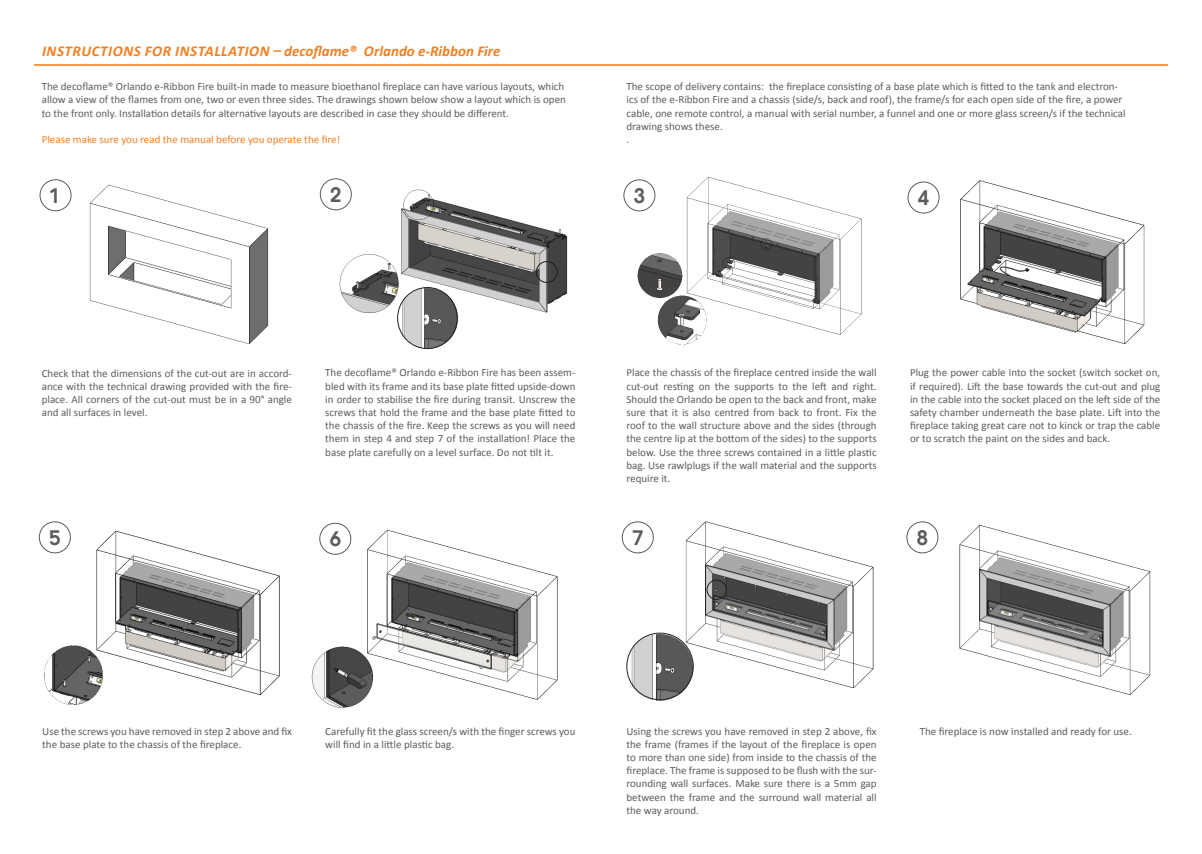
<style>
.page{position:relative;width:1202px;height:854px;background:#fff}
.page>*{position:absolute;margin:0;border:0;box-sizing:border-box;transform-origin:0 0}
.t1{font:600 20px "Atlanta";color:#5c5c5f}
.t2{font:italic 700 15px "Calibri";letter-spacing:.025em;color:#f57f21}
.t3{font:11px/13.2px "Calibri";color:#5c5c5f;text-align:justify}
.t4{font:11px "Calibri";color:#f57f21}
</style>
<div class="page">
<img style="left:89px;top:184px;width:180px;height:160px">
<div style="left:40px;top:179px;width:32px;height:32px;border:1px solid #5c5c5f;border-radius:50%"></div>
<img style="left:337px;top:186px;width:231px;height:164px">
<div style="left:397px;top:287px;width:60px;height:61px;border:1px solid #231f20;border-radius:50%"></div>
<div style="left:536px;top:261px;width:21px;height:21px;border:1px solid #231f20;border-radius:50%"></div>
<div style="left:320px;top:178px;width:32px;height:32px;border:1px solid #5c5c5f;border-radius:50%"></div>
<hr style="left:34px;top:64px;width:1134px;height:2px;background:#f79647">
<img style="left:633px;top:176px;width:229px;height:169px">
<div style="left:623px;top:179px;width:32px;height:32px;border:1px solid #5c5c5f;border-radius:50%"></div>
<img style="left:934px;top:180px;width:211px;height:164px">
<div style="left:907px;top:181px;width:33px;height:32px;border:1px solid #5c5c5f;border-radius:50%"></div>
<img style="left:39px;top:523px;width:241px;height:182px">
<div style="left:39px;top:521px;width:32px;height:32px;border:1px solid #5c5c5f;border-radius:50%"></div>
<img style="left:335px;top:524px;width:223px;height:176px">
<div style="left:319px;top:522px;width:32px;height:32px;border:1px solid #5c5c5f;border-radius:50%"></div>
<img style="left:624px;top:521px;width:250px;height:180px">
<div style="left:627px;top:632px;width:66px;height:67px;border:1px solid #231f20;border-radius:50%"></div>
<div style="left:707px;top:579px;width:19px;height:20px;border:1px solid #231f20;border-radius:50%"></div>
<div style="left:622px;top:521px;width:32px;height:32px;border:1px solid #5c5c5f;border-radius:50%"></div>
<img style="left:959px;top:524px;width:192px;height:171px">
<div style="left:906px;top:521px;width:32px;height:32px;border:1px solid #5c5c5f;border-radius:50%"></div>
<img style="left:311px;top:637px;width:71px;height:71px">
<p class="t2" style="left:42px;top:41px;width:460px">INSTRUCTIONS FOR INSTALLATION – decoflame® Orlando e-Ribbon Fire</p>
<p class="t3" style="left:42px;top:80px;width:526px;text-align:left">The decoflame® Orlando e-Ribbon Fire built-in made to measure bioethanol fireplace can have various layouts, which allow a view of the flames from one, two or even three sides. The drawings shown below show a layout which is open to the front only. Installation details for alternative layouts are described in case they should be different.</p>
<p class="t4" style="left:42px;top:132px;width:300px">Please make sure you read the manual before you operate the fire!</p>
<p class="t1" style="left:49px;top:181px;width:13px">1</p>
<p class="t1" style="left:330px;top:180px;width:13px">2</p>
<p class="t3" style="left:626px;top:80px;width:501px;text-align:left">The scope of delivery contains: the fireplace consisting of a base plate which is fitted to the tank and electron&shy;ics of the e-Ribbon Fire and a chassis (side/s, back and roof), the frame/s for each open side of the fire, a power cable, one remote control, a manual with serial number, a funnel and one or more glass screen/s if the technical drawing shows these.</p>
<p class="t3" style="left:626px;top:133px;width:4px">.</p>
<p class="t1" style="left:634px;top:181px;width:13px">3</p>
<p class="t1" style="left:918px;top:183px;width:13px">4</p>
<p class="t3" style="left:42px;top:366px;width:252px">Check that the dimensions of the cut-out are in accord&shy;ance with the technical drawing provided with the fire&shy;place. All corners of the cut-out must be in a 90° angle and all surfaces in level.</p>
<p class="t3" style="left:325px;top:366px;width:252px">The decoflame® Orlando e-Ribbon Fire has been assem&shy;bled with its frame and its base plate fitted upside-down in order to stabilise the fire during transit. Unscrew the screws that hold the frame and the base plate fitted to the chassis of the fire. Keep the screws as you will need them in step 4 and step 7 of the installation! Place the base plate carefully on a level surface. Do not tilt it.</p>
<p class="t3" style="left:626px;top:366px;width:252px">Place the chassis of the fireplace centred inside the wall cut-out resting on the supports to the left and right.<br>Should the Orlando be open to the back and front, make sure that it is also centred from back to front. Fix the roof to the wall structure above and the sides (through the centre lip at the bottom of the sides) to the supports below. Use the three screws contained in a little plastic bag. Use rawlplugs if the wall material and the supports require it.</p>
<p class="t3" style="left:910px;top:366px;width:252px">Plug the power cable into the socket (switch socket on, if required). Lift the base towards the cut-out and plug in the cable into the socket placed on the left side of the safety chamber underneath the base plate. Lift into the fireplace taking great care not to kinck or trap the cable or to scratch the paint on the sides and back.</p>
<p class="t1" style="left:49px;top:523px;width:13px">5</p>
<p class="t1" style="left:330px;top:524px;width:13px">6</p>
<p class="t1" style="left:632px;top:523px;width:13px">7</p>
<p class="t1" style="left:917px;top:523px;width:13px">8</p>
<p class="t3" style="left:42px;top:724px;width:251px">Use the screws you have removed in step 2 above and fix the base plate to the chassis of the fireplace.</p>
<p class="t3" style="left:325px;top:724px;width:252px">Carefully fit the glass screen/s with the finger screws you will find in a little plastic bag.</p>
<p class="t3" style="left:626px;top:724px;width:252px">Using the screws you have removed in step 2 above, fix the frame (frames if the layout of the fireplace is open to more than one side) from inside to the chassis of the fireplace. The frame is supposed to be flush with the sur&shy;rounding wall surfaces. Make sure there is a 5mm gap between the frame and the surround wall material all the way around.</p>
<p class="t3" style="left:920px;top:724px;width:214px">The fireplace is now installed and ready for use.</p>
</div>
